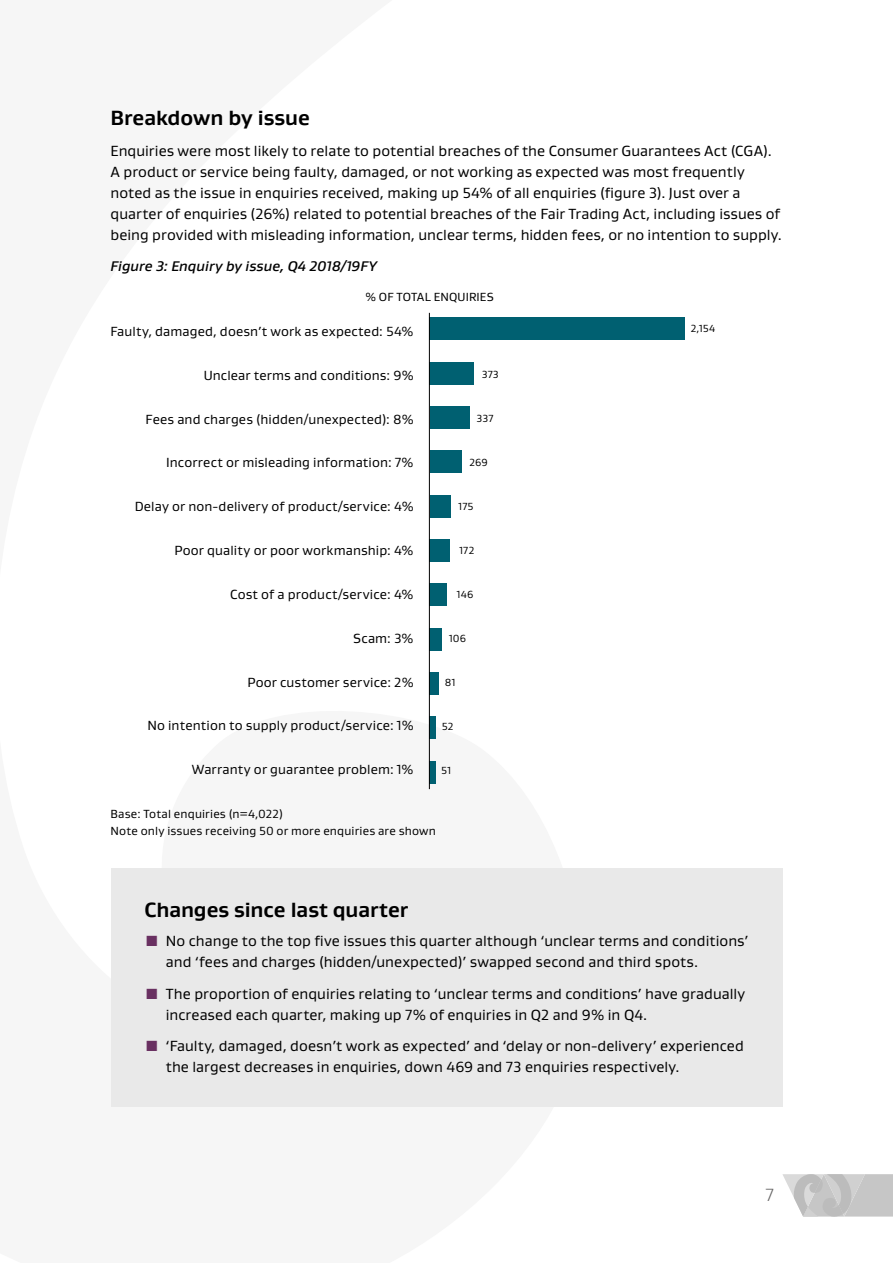
<style>
.page{position:relative;width:893px;height:1263px;background:#fff}
.page>*{position:absolute;margin:0;border:0;box-sizing:border-box;transform-origin:0 0}
.t1{font:700 21px "Gustan";letter-spacing:-.005em;color:#000}
.t2{font:300 18px "Gustan";color:#646363}
.t3{font:15px/21px "Gustan";letter-spacing:.005em;color:#000}
.t4{font:italic 500 14.25px "Gustan";color:#000}
.t5{font:13.5px "Gustan";letter-spacing:.01em;color:#000}
.t6{font:12px/16.5px "Gustan";letter-spacing:.015em;color:#000}
.t7{font:10.5px "Gustan";letter-spacing:.015em;color:#000}
</style>
<div class="page">
<svg style="left:782px;top:1174px;width:111px;height:42px;background:#cbcbcb"></svg>
<div style="left:430px;top:761px;width:6px;height:22px;background:#006071"></div>
<div style="left:430px;top:717px;width:6px;height:22px;background:#006071"></div>
<div style="left:430px;top:672px;width:9px;height:23px;background:#006071"></div>
<div style="left:430px;top:628px;width:12px;height:22px;background:#006071"></div>
<div style="left:430px;top:584px;width:17px;height:22px;background:#006071"></div>
<div style="left:430px;top:539px;width:20px;height:23px;background:#006071"></div>
<div style="left:430px;top:495px;width:20px;height:22px;background:#006071"></div>
<div style="left:430px;top:451px;width:31px;height:22px;background:#006071"></div>
<div style="left:430px;top:406px;width:40px;height:23px;background:#006071"></div>
<div style="left:430px;top:362px;width:44px;height:22px;background:#006071"></div>
<div style="left:430px;top:318px;width:255px;height:22px;background:#006071"></div>
<hr style="left:429px;top:313px;width:1px;height:476px;background:#000">
<div style="left:111px;top:868px;width:671px;height:238px;background:#e9e9e9"></div>
<h1 class="t1" style="left:111px;top:104px;width:201px">Breakdown by issue</h1>
<p class="t3" style="left:111px;top:140px;width:673px">Enquiries were most likely to relate to potential breaches of the Consumer Guarantees Act (CGA).<br>A product or service being faulty, damaged, or not working as expected was most frequently noted as the issue in enquiries received, making up 54% of all enquiries (figure 3). Just over a quarter of enquiries (26%) related to potential breaches of the Fair Trading Act, including issues of being provided with misleading information, unclear terms, hidden fees, or no intention to supply.</p>
<p class="t4" style="left:111px;top:256px;width:268px">Figure 3: Enquiry by issue, Q4 2018/19FY</p>
<p class="t6" style="left:365px;top:288px;width:130px">% OF TOTAL ENQUIRIES</p>
<p class="t5" style="left:111px;top:322px;width:305px">Faulty, damaged, doesn’t work as expected: 54%</p>
<p class="t5" style="left:204px;top:366px;width:211px">Unclear terms and conditions: 9%</p>
<p class="t5" style="left:146px;top:410px;width:269px">Fees and charges (hidden/unexpected): 8%</p>
<p class="t5" style="left:166px;top:454px;width:249px">Incorrect or misleading information: 7%</p>
<p class="t5" style="left:135px;top:498px;width:280px">Delay or non-delivery of product/service: 4%</p>
<p class="t5" style="left:174px;top:542px;width:241px">Poor quality or poor workmanship: 4%</p>
<p class="t5" style="left:230px;top:585px;width:185px">Cost of a product/service: 4%</p>
<p class="t5" style="left:353px;top:629px;width:62px">Scam: 3%</p>
<p class="t7" style="left:691px;top:321px;width:26px">2,154</p>
<p class="t7" style="left:482px;top:367px;width:19px">373</p>
<p class="t7" style="left:476px;top:411px;width:19px">337</p>
<p class="t7" style="left:469px;top:455px;width:20px">269</p>
<p class="t7" style="left:458px;top:499px;width:17px">175</p>
<p class="t7" style="left:459px;top:543px;width:17px">172</p>
<p class="t7" style="left:457px;top:588px;width:18px">146</p>
<p class="t7" style="left:449px;top:632px;width:19px">106</p>
<p class="t7" style="left:445px;top:676px;width:12px">81</p>
<p class="t7" style="left:442px;top:720px;width:13px">52</p>
<p class="t7" style="left:441px;top:764px;width:12px">51</p>
<p class="t5" style="left:247px;top:673px;width:168px">Poor customer service: 2%</p>
<p class="t5" style="left:147px;top:717px;width:268px">No intention to supply product/service: 1%</p>
<p class="t5" style="left:192px;top:761px;width:223px">Warranty or guarantee problem: 1%</p>
<p class="t6" style="left:111px;top:806px;width:327px">Base: Total enquiries (n=4,022)<br>Note only issues receiving 50 or more enquiries are shown</p>
<h1 class="t1" style="left:145px;top:896px;width:265px">Changes since last quarter</h1>
<p class="t3" style="left:166px;top:930px;width:584px">No change to the top five issues this quarter although ‘unclear terms and conditions’ and ‘fees and charges (hidden/unexpected)’ swapped second and third spots.</p>
<p class="t3" style="left:166px;top:983px;width:581px">The proportion of enquiries relating to ‘unclear terms and conditions’ have gradually increased each quarter, making up 7% of enquiries in Q2 and 9% in Q4.</p>
<p class="t3" style="left:166px;top:1035px;width:580px">‘Faulty, damaged, doesn’t work as expected’ and ‘delay or non-delivery’ experienced the largest decreases in enquiries, down 469 and 73 enquiries respectively.</p>
<p class="t2" style="left:765px;top:1184px;width:10px">7</p>
</div>
